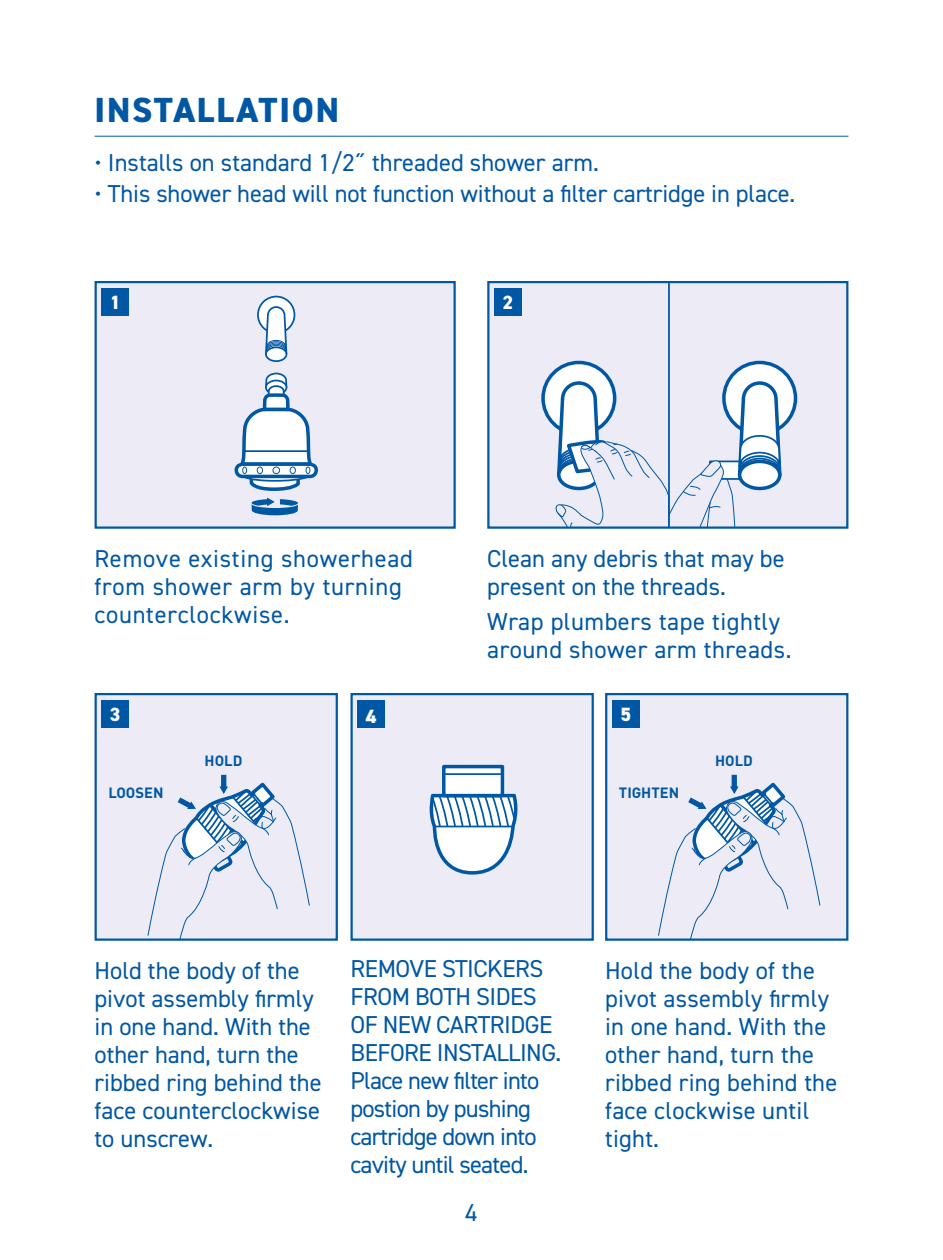
<style>
.page{position:relative;width:943px;height:1260px;background:#fff}
.page>*{position:absolute;margin:0;border:0;box-sizing:border-box;transform-origin:0 0}
.Heading_-_underlined{font:800 35px "DIN2014";letter-spacing:.05em;color:#0057a4}
.Body_Text{font:24.5px/28px "DIN2014";color:#0057a4}
.Body_Text-2{font:24.5px/28px "DIN2014";letter-spacing:-.03em;color:#0057a4}
.Body_Text-3{font:24.5px/28px "DIN2014";letter-spacing:.03em;color:#0057a4}
.Body_Text-4{font:24.5px/28px "DIN2014";letter-spacing:.02em;color:#0057a4}
.t1{font:800 19.25px "DIN2014";color:#fff}
.t2{font:700 14.7px "DIN Pro";color:#0057a4}
</style>
<div class="page">
<hr style="left:94px;top:136px;width:754px;height:1px;background:#0057a4">
<div style="left:96px;top:282px;width:358px;height:246px;background:#edecf6"></div>
<div style="left:258px;top:297px;width:36px;height:36px;background:#fff;border-radius:50%"></div>
<div style="left:257px;top:296px;width:38px;height:38px;border:2px solid #0057a4;border-radius:50%"></div>
<div style="left:266px;top:347px;width:20px;height:14px;background:#fff;border-radius:50%"></div>
<div style="left:265px;top:346px;width:22px;height:16px;border:2px solid #0057a4;border-radius:50%"></div>
<svg style="left:264px;top:306px;width:24px;height:50px"></svg>
<div style="left:234px;top:462px;width:84px;height:16px;border:4px solid #0057a4;border-radius:6px"></div>
<svg style="left:238px;top:372px;width:76px;height:143px"></svg>
<div style="left:95px;top:281px;width:361px;height:248px;border:2px solid #0057a4"></div>
<div style="left:488px;top:282px;width:359px;height:246px;background:#edecf6"></div>
<div style="left:724px;top:362px;width:71px;height:72px;background:#fff;border-radius:50%"></div>
<div style="left:722px;top:361px;width:75px;height:75px;border:4px solid #0057a4;border-radius:50%"></div>
<svg style="left:543px;top:362px;width:71px;height:72px"></svg>
<div style="left:541px;top:361px;width:75px;height:75px;border:4px solid #0057a4;border-radius:50%"></div>
<svg style="left:553px;top:380px;width:230px;height:146px"></svg>
<hr style="left:668px;top:282px;width:2px;height:246px;background:#0057a4">
<div style="left:487px;top:281px;width:361px;height:248px;border:2px solid #0057a4"></div>
<div style="left:102px;top:288px;width:27px;height:28px;background:#0057a4"></div>
<div style="left:494px;top:288px;width:28px;height:28px;background:#0057a4"></div>
<div style="left:96px;top:694px;width:241px;height:246px;background:#edecf6"></div>
<svg style="left:147px;top:775px;width:163px;height:163px"></svg>
<div style="left:95px;top:693px;width:243px;height:248px;border:2px solid #0057a4"></div>
<div style="left:102px;top:700px;width:27px;height:28px;background:#0057a4"></div>
<div style="left:606px;top:694px;width:241px;height:246px;background:#edecf6"></div>
<svg style="left:658px;top:775px;width:162px;height:163px"></svg>
<div style="left:605px;top:693px;width:243px;height:248px;border:2px solid #0057a4"></div>
<div style="left:612px;top:700px;width:27px;height:28px;background:#0057a4"></div>
<div style="left:351px;top:694px;width:241px;height:245px;background:#edecf6"></div>
<svg style="left:429px;top:764px;width:89px;height:111px"></svg>
<hr style="left:444px;top:773px;width:58px;height:2px;background:#0057a4">
<div style="left:350px;top:693px;width:244px;height:248px;border:2px solid #0057a4"></div>
<div style="left:357px;top:700px;width:28px;height:28px;background:#0057a4"></div>
<p class="Heading_-_underlined" style="left:94px;top:86px;width:246px">INSTALLATION</p>
<p class="Body_Text" style="left:94px;top:148px;width:506px">• Installs on standard 1/2˝ threaded shower arm.</p>
<p class="Body_Text" style="left:94px;top:180px;width:702px">• This shower head will not function without a filter cartridge in place.</p>
<p class="t1" style="left:110px;top:289px;width:12px">1</p>
<p class="t1" style="left:502px;top:289px;width:12px">2</p>
<p class="Body_Text-3" style="left:94px;top:544px;width:320px">Remove existing showerhead from shower arm by turning counterclockwise.</p>
<p class="Body_Text" style="left:487px;top:544px;width:299px">Clean any debris that may be present on the threads.</p>
<p class="Body_Text-4" style="left:487px;top:607px;width:306px">Wrap plumbers tape tightly around shower arm threads.</p>
<p class="t1" style="left:110px;top:701px;width:12px">3</p>
<p class="t2" style="left:108px;top:782px;width:57px">LOOSEN</p>
<p class="t2" style="left:205px;top:751px;width:39px">HOLD</p>
<p class="t1" style="left:366px;top:703px;width:12px">4</p>
<p class="t1" style="left:620px;top:701px;width:12px">5</p>
<p class="t2" style="left:619px;top:782px;width:62px">TIGHTEN</p>
<p class="t2" style="left:715px;top:751px;width:39px">HOLD</p>
<p class="Body_Text" style="left:94px;top:956px;width:229px">Hold the body of the pivot assembly firmly in one hand. With the other hand, turn the ribbed ring behind the face counterclockwise to unscrew.</p>
<p class="Body_Text-2" style="left:350px;top:954px;width:212px">REMOVE STICKERS<br>FROM BOTH SIDES<br>OF NEW CARTRIDGE<br>BEFORE INSTALLING.<br>Place new filter into postion by pushing cartridge down into cavity until seated.</p>
<p class="Body_Text" style="left:465px;top:1198px;width:14px">4</p>
<p class="Body_Text" style="left:605px;top:956px;width:234px">Hold the body of the pivot assembly firmly in one hand. With the other hand, turn the ribbed ring behind the face clockwise until tight.</p>
</div>
